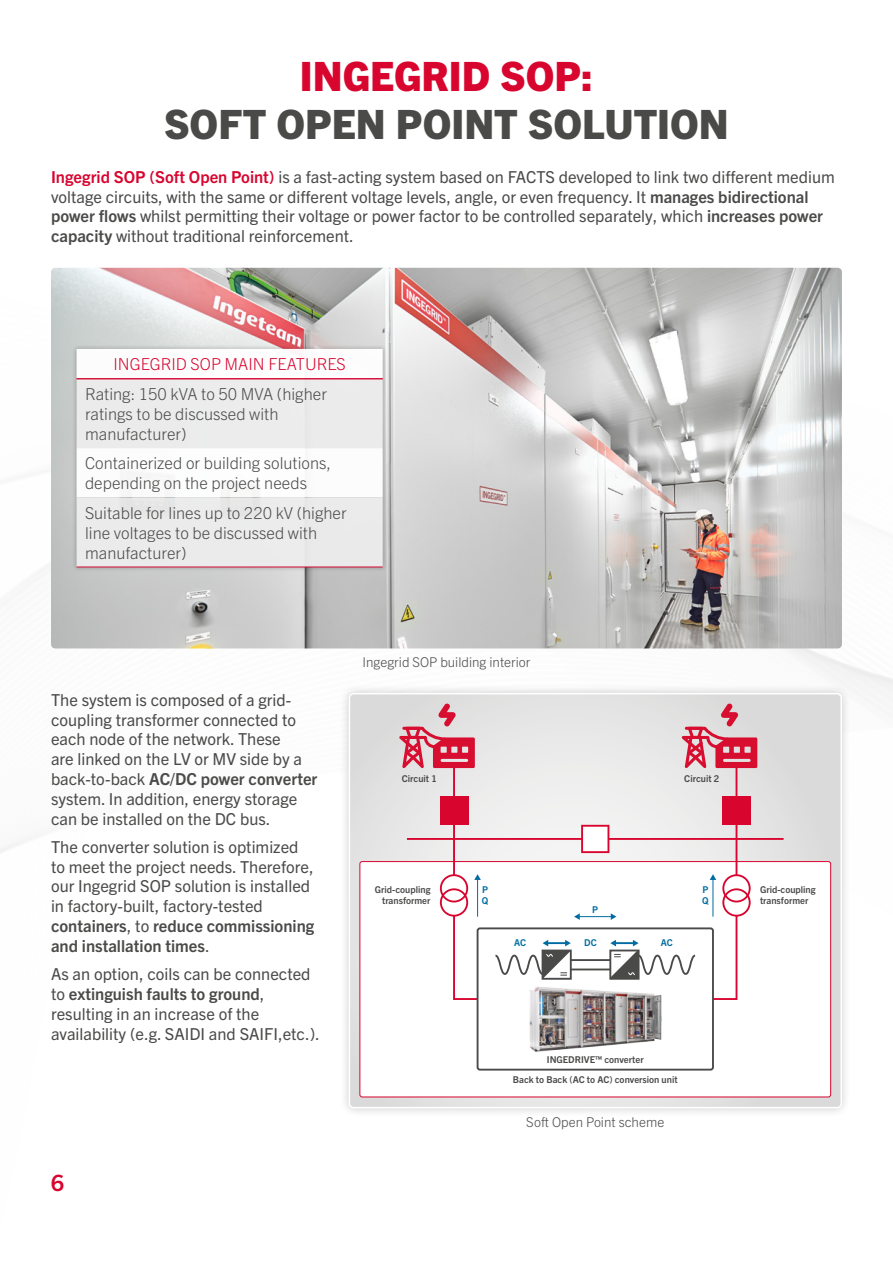
<style>
.page{position:relative;width:893px;height:1263px;background:#fff}
.page>*{position:absolute;margin:0;border:0;box-sizing:border-box;transform-origin:0 0}
.t1{font:800 40.5px "Trade Gothic Next LT Pro";color:#4a4a49}
.t2{font:800 40.5px "Trade Gothic Next LT Pro";color:#d8052f}
.t3{font:700 22.5px "Trade Gothic Next LT Pro";color:#d8052f}
.t4{font:16.5px/19.8px "Trade Gothic Next LT Pro";color:#4a4a49}
.t5{font:300 16.5px/19.8px "Trade Gothic Next LT Pro";color:#4a4a49}
.t6{font:300 16.5px "Trade Gothic Next LT Pro";color:#d8052f}
.t7{font:300 13.5px "Trade Gothic Next LT Pro";color:#4a4a49}
.t8{font:700 9.45px/11.2px "Trade Gothic Next LT Pro";color:#4a4a49;text-align:right}
.t9{font:700 9.45px/11.2px "Trade Gothic Next LT Pro";color:#006da2}
.s1{font-weight:700;color:#d8052f}
.s2{font-weight:700}
</style>
<div class="page">
<img style="left:51px;top:268px;width:791px;height:380px">
<div style="left:340px;top:683px;width:511px;height:435px;background:#f5f5f5"></div>
<svg style="left:352px;top:696px;width:487px;height:409px"></svg>
<div style="left:360px;top:861px;width:471px;height:236px;background:#fff;border-radius:2px"></div>
<div style="left:359px;top:861px;width:472px;height:236px;border:1px solid #d8052f;border-radius:2px"></div>
<hr style="left:454px;top:998px;width:282px;height:2px;background:#d8052f">
<hr style="left:453px;top:917px;width:2px;height:82px;background:#d8052f">
<hr style="left:453px;top:768px;width:2px;height:106px;background:#d8052f">
<hr style="left:736px;top:917px;width:1px;height:82px;background:#d8052f">
<hr style="left:736px;top:768px;width:1px;height:106px;background:#d8052f">
<div style="left:440px;top:796px;width:28px;height:29px;background:#d8052f"></div>
<div style="left:722px;top:796px;width:29px;height:29px;background:#d8052f"></div>
<svg style="left:440px;top:874px;width:28px;height:43px"></svg>
<svg style="left:722px;top:874px;width:29px;height:43px"></svg>
<svg style="left:682px;top:704px;width:75px;height:64px;background:#dc8d9a"></svg>
<svg style="left:399px;top:704px;width:76px;height:64px;background:#dc8f9c"></svg>
<hr style="left:407px;top:838px;width:377px;height:2px;background:#d8052f">
<svg style="left:581px;top:825px;width:28px;height:28px"></svg>
<div style="left:478px;top:928px;width:235px;height:142px;background:#fff;border-radius:2px"></div>
<div style="left:477px;top:927px;width:237px;height:143px;border:2px solid #4a4a49;border-radius:2px"></div>
<img style="left:529px;top:986px;width:133px;height:66px">
<div style="left:542px;top:949px;width:30px;height:31px;border:2px solid #4a4a49"></div>
<hr style="left:571px;top:959px;width:39px;height:2px;background:#4a4a49">
<hr style="left:571px;top:968px;width:39px;height:2px;background:#4a4a49">
<svg style="left:495px;top:940px;width:76px;height:39px"></svg>
<svg style="left:608px;top:940px;width:88px;height:40px"></svg>
<hr style="left:477px;top:879px;width:1px;height:38px;background:#006da2">
<svg style="left:474px;top:874px;width:7px;height:6px"></svg>
<hr style="left:712px;top:879px;width:1px;height:38px;background:#006da2">
<svg style="left:710px;top:874px;width:6px;height:6px"></svg>
<hr style="left:579px;top:916px;width:33px;height:1px;background:#006da2">
<svg style="left:574px;top:913px;width:6px;height:7px"></svg>
<svg style="left:611px;top:913px;width:5px;height:7px"></svg>
<div style="left:349px;top:693px;width:493px;height:415px;border:2px solid #fff;border-radius:4px"></div>
<div style="left:72px;top:344px;width:315px;height:228px;background:#000;opacity:.25"></div>
<svg style="left:77px;top:349px;width:306px;height:29px"></svg>
<svg style="left:77px;top:379px;width:306px;height:188px;fill:#ebebeb"></svg>
<hr style="left:77px;top:567px;width:306px;height:1px;background:#d8052f">
<hr style="left:77px;top:378px;width:306px;height:1px;background:#d8052f">
<h1 class="t2" style="left:300px;top:48px;width:295px">INGEGRID SOP:</h1>
<h1 class="t1" style="left:164px;top:97px;width:566px">SOFT OPEN POINT SOLUTION</h1>
<p class="t4" style="left:51px;top:166px;width:785px"><span class="s1">Ingegrid SOP (Soft Open Point)</span> is a fast-acting system based on FACTS developed to link two different medium voltage circuits, with the same or different voltage levels, angle, or even frequency. It <span class="s2">manages bidirectional power flows</span> whilst permitting their voltage or power factor to be controlled separately, which <span class="s2">increases power capacity</span> without traditional reinforcement.</p>
<p class="t6" style="left:113px;top:353px;width:234px">INGEGRID SOP MAIN FEATURES</p>
<p class="t5" style="left:85px;top:383px;width:243px">Rating: 150 kVA to 50 MVA (higher ratings to be discussed with manufacturer)</p>
<p class="t5" style="left:85px;top:452px;width:248px">Containerized or building solutions, depending on the project needs</p>
<p class="t5" style="left:85px;top:502px;width:263px">Suitable for lines up to 220 kV (higher line voltages to be discussed with manufacturer)</p>
<p class="t4" style="left:51px;top:689px;width:268px">The system is composed of a grid&shy;coupling transformer connected to each node of the network. These<br>are linked on the LV or MV side by a back-to-back <span class="s2">AC/DC power converter </span>system. In addition, energy storage can be installed on the DC bus.</p>
<p class="t4" style="left:51px;top:836px;width:265px">The converter solution is optimized to meet the project needs. Therefore, our Ingegrid SOP solution is installed in factory-built, factory-tested <span class="s2">containers</span>, to <span class="s2">reduce commissioning and installation times</span>.</p>
<p class="t4" style="left:51px;top:963px;width:270px">As an option, coils can be connected to <span class="s2">extinguish faults to ground</span>, resulting in an increase of the availability (e.g. SAIDI and SAIFI,etc.).</p>
<h2 class="t3" style="left:51px;top:1167px;width:14px">6</h2>
<p class="t7" style="left:362px;top:653px;width:170px">Ingegrid SOP building interior</p>
<p class="t8" style="left:402px;top:773px;width:36px">Circuit 1</p>
<p class="t8" style="left:684px;top:773px;width:36px">Circuit 2</p>
<p class="t8" style="left:375px;top:883px;width:57px">Grid-coupling transformer</p>
<p class="t8" style="left:760px;top:883px;width:57px;text-align:left">Grid-coupling transformer</p>
<p class="t9" style="left:482px;top:883px;width:8px">P<br>Q</p>
<p class="t9" style="left:702px;top:883px;width:8px">P<br>Q</p>
<p class="t9" style="left:592px;top:903px;width:7px">P</p>
<p class="t9" style="left:514px;top:936px;width:14px">AC</p>
<p class="t9" style="left:584px;top:936px;width:14px">DC</p>
<p class="t9" style="left:661px;top:936px;width:14px">AC</p>
<p class="t8" style="left:547px;top:1054px;width:98px">INGEDRIVE™ converter</p>
<p class="t8" style="left:513px;top:1073px;width:166px">Back to Back (AC to AC) conversion unit</p>
<p class="t7" style="left:526px;top:1112px;width:140px">Soft Open Point scheme</p>
</div>
